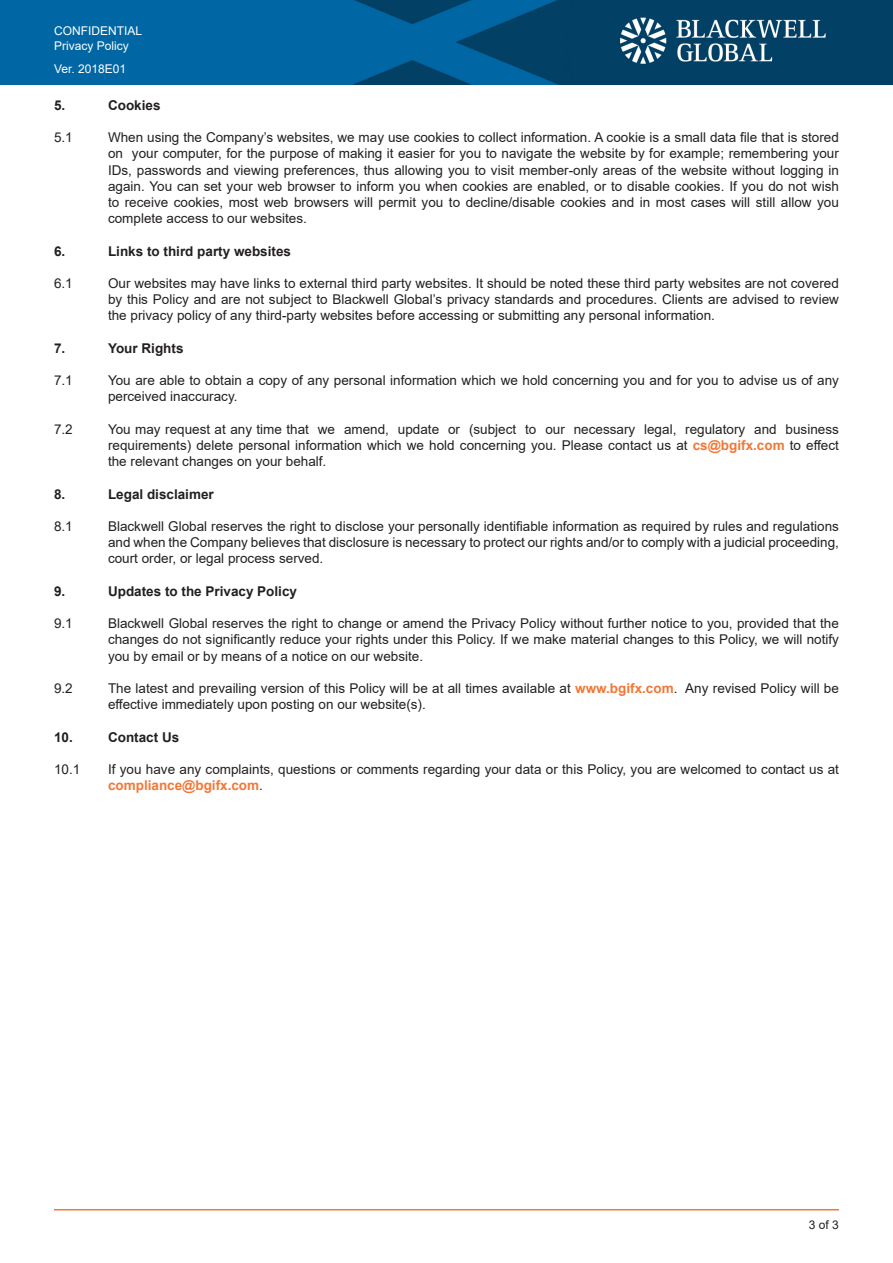
<style>
.page{position:relative;width:893px;height:1263px;background:#fff}
.page>*{position:absolute;margin:0;border:0;box-sizing:border-box;transform-origin:0 0}
.t1{font:13.5px "Arial";color:#231f20}
.t2{font:700 13.5px "Arial";color:#231f20}
.t3{font:700 13.5px "Arial";color:#f37736}
.t4{font:12px/14.4px "Arial";color:#fff}
.t5{font:12px "Arial";color:#231f20}
.s1{font-weight:700;color:#f37736}
.s2{font-weight:400;color:#231f20}
</style>
<div class="page">
<img style="left:0;top:0;width:893px;height:85px">
<hr style="left:54px;top:1209px;width:785px;height:1px;background:#f37736">
<p class="t4" style="left:54px;top:24px;width:90px">CONFIDENTIAL<br>Privacy Policy</p>
<p class="t4" style="left:54px;top:61px;width:74px">Ver. 2018E01</p>
<p class="t2" style="left:54px;top:95px;width:13px">5.</p>
<p class="t2" style="left:108px;top:95px;width:54px">Cookies</p>
<p class="t1" style="left:54px;top:128px;width:20px">5.1</p>
<p class="t1" style="left:108px;top:128px;width:732px">When using the Company’s websites, we may use cookies to collect information. A cookie is a small data file that is stored</p>
<p class="t1" style="left:108px;top:144px;width:732px">on your computer, for the purpose of making it easier for you to navigate the website by for example; remembering your</p>
<p class="t1" style="left:108px;top:161px;width:732px">IDs, passwords and viewing preferences, thus allowing you to visit member-only areas of the website without logging in</p>
<p class="t1" style="left:108px;top:177px;width:732px">again. You can set your web browser to inform you when cookies are enabled, or to disable cookies. If you do not wish</p>
<p class="t1" style="left:108px;top:193px;width:732px">to receive cookies, most web browsers will permit you to decline/disable cookies and in most cases will still allow you</p>
<p class="t1" style="left:108px;top:209px;width:200px">complete access to our websites.</p>
<p class="t2" style="left:54px;top:241px;width:13px">6.</p>
<p class="t2" style="left:108px;top:241px;width:185px">Links to third party websites</p>
<p class="t1" style="left:54px;top:274px;width:20px">6.1</p>
<p class="t1" style="left:108px;top:274px;width:732px">Our websites may have links to external third party websites. It should be noted these third party websites are not covered</p>
<p class="t1" style="left:108px;top:290px;width:732px">by this Policy and are not subject to Blackwell Global’s privacy standards and procedures. Clients are advised to review</p>
<p class="t1" style="left:108px;top:306px;width:608px">the privacy policy of any third-party websites before accessing or submitting any personal information.</p>
<p class="t2" style="left:54px;top:338px;width:13px">7.</p>
<p class="t2" style="left:108px;top:338px;width:77px">Your Rights</p>
<p class="t1" style="left:54px;top:371px;width:20px">7.1</p>
<p class="t1" style="left:108px;top:371px;width:732px">You are able to obtain a copy of any personal information which we hold concerning you and for you to advise us of any</p>
<p class="t1" style="left:108px;top:387px;width:131px">perceived inaccuracy.</p>
<p class="t1" style="left:54px;top:420px;width:20px">7.2</p>
<p class="t1" style="left:108px;top:420px;width:732px">You may request at any time that we amend, update or (subject to our necessary legal, regulatory and business</p>
<p class="t1" style="left:108px;top:436px;width:732px">requirements) delete personal information which we hold concerning you. Please contact us at <span class="s1">cs@bgifx.com</span> to effect</p>
<p class="t1" style="left:108px;top:452px;width:220px">the relevant changes on your behalf.</p>
<p class="t2" style="left:54px;top:484px;width:13px">8.</p>
<p class="t2" style="left:108px;top:484px;width:107px">Legal disclaimer</p>
<p class="t1" style="left:54px;top:517px;width:20px">8.1</p>
<p class="t1" style="left:108px;top:517px;width:732px">Blackwell Global reserves the right to disclose your personally identifiable information as required by rules and regulations</p>
<p class="t1" style="left:108px;top:533px;width:732px">and when the Company believes that disclosure is necessary to protect our rights and/or to comply with a judicial proceeding,</p>
<p class="t1" style="left:108px;top:549px;width:217px">court order, or legal process served.</p>
<p class="t2" style="left:54px;top:581px;width:13px">9.</p>
<p class="t2" style="left:108px;top:581px;width:191px">Updates to the Privacy Policy</p>
<p class="t1" style="left:54px;top:614px;width:20px">9.1</p>
<p class="t1" style="left:108px;top:614px;width:732px">Blackwell Global reserves the right to change or amend the Privacy Policy without further notice to you, provided that the</p>
<p class="t1" style="left:108px;top:630px;width:732px">changes do not significantly reduce your rights under this Policy. If we make material changes to this Policy, we will notify</p>
<p class="t1" style="left:108px;top:647px;width:317px">you by email or by means of a notice on our website.</p>
<p class="t1" style="left:54px;top:679px;width:20px">9.2</p>
<p class="t1" style="left:108px;top:679px;width:732px">The latest and prevailing version of this Policy will be at all times available at <span class="s1">www.bgifx.com</span>. Any revised Policy will be</p>
<p class="t1" style="left:108px;top:695px;width:319px">effective immediately upon posting on our website(s).</p>
<p class="t2" style="left:54px;top:727px;width:20px">10.</p>
<p class="t2" style="left:108px;top:727px;width:73px">Contact Us</p>
<p class="t1" style="left:54px;top:760px;width:28px">10.1</p>
<p class="t1" style="left:108px;top:760px;width:732px">If you have any complaints, questions or comments regarding your data or this Policy, you are welcomed to contact us at</p>
<p class="t3" style="left:108px;top:776px;width:156px">compliance@bgifx.com<span class="s2">.</span></p>
<p class="t5" style="left:809px;top:1217px;width:32px">3 of 3</p>
</div>
